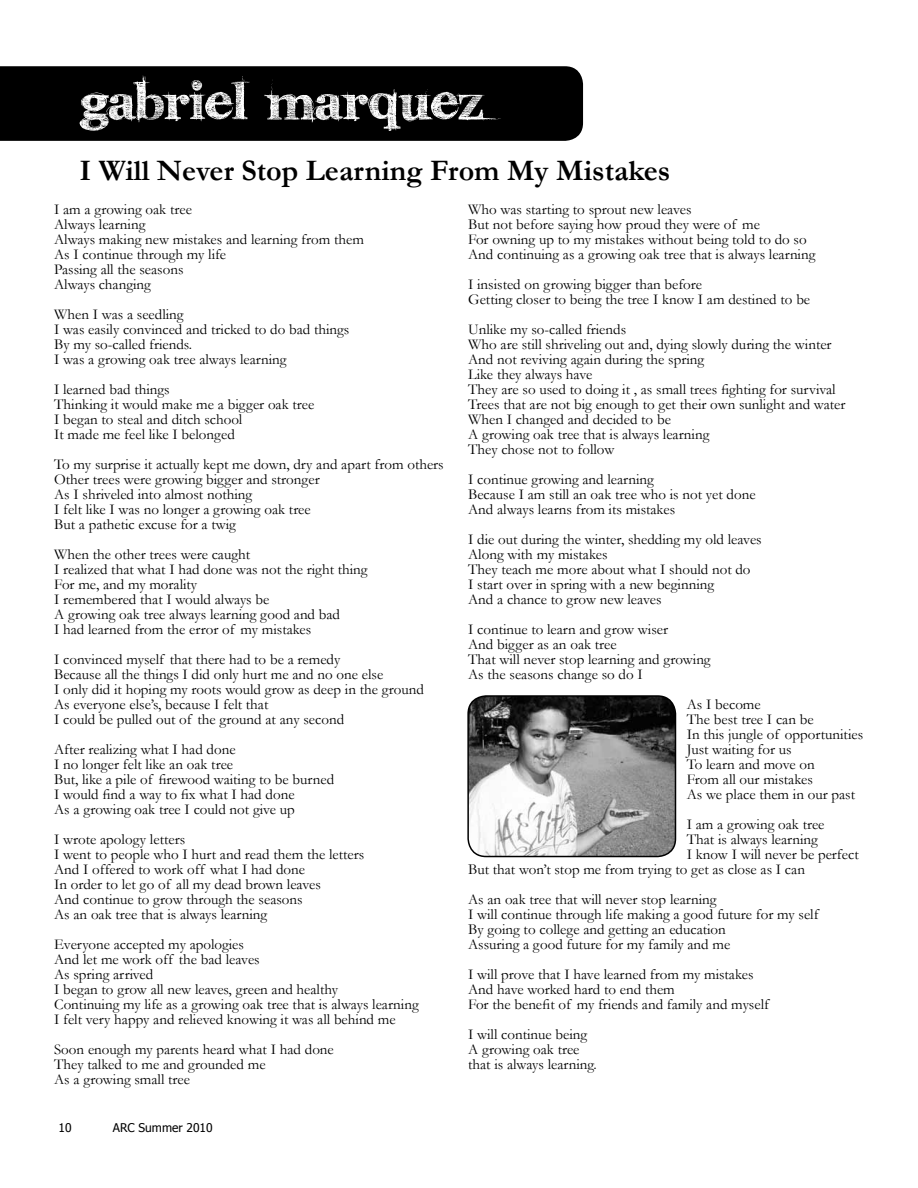
<style>
.page{position:relative;width:918px;height:1188px;background:#fff}
.page>*{position:absolute;margin:0;border:0;box-sizing:border-box;transform-origin:0 0}
.t1{font:67.5px "karabin E.";color:#fff}
.t2{font:700 30px "Garamond";color:#000}
.t3{font:15px/15px "Garamond";color:#000}
.t4{font:12px "Tahoma";color:#000}
</style>
<div class="page">
<div style="left:0;top:66px;width:583px;height:75px;background:#000"></div>
<img style="left:470px;top:696px;width:205px;height:161px">
<div style="left:467px;top:695px;width:209px;height:162px;border:2px solid #000;border-radius:18px"></div>
<h1 class="t1" style="left:80px;top:64px;width:407px">gabriel marquez</h1>
<h2 class="t2" style="left:80px;top:153px;width:592px">I Will Never Stop Learning From My Mistakes</h2>
<p class="t3" style="left:54px;top:201px;width:311px">I am a growing oak tree<br>Always learning<br>Always making new mistakes and learning from them<br>As I continue through my life<br>Passing all the seasons<br>Always changing</p>
<p class="t3" style="left:54px;top:306px;width:297px">When I was a seedling<br>I was easily convinced and tricked to do bad things By my so-called friends.<br>I was a growing oak tree always learning</p>
<p class="t3" style="left:54px;top:381px;width:262px">I learned bad things<br>Thinking it would make me a bigger oak tree<br>I began to steal and ditch school<br>It made me feel like I belonged</p>
<p class="t3" style="left:54px;top:456px;width:391px">To my surprise it actually kept me down, dry and apart from others Other trees were growing bigger and stronger<br>As I shriveled into almost nothing<br>I felt like I was no longer a growing oak tree<br>But a pathetic excuse for a twig</p>
<p class="t3" style="left:54px;top:546px;width:315px">When the other trees were caught<br>I realized that what I had done was not the right thing For me, and my morality<br>I remembered that I would always be<br>A growing oak tree always learning good and bad<br>I had learned from the error of my mistakes</p>
<p class="t3" style="left:54px;top:651px;width:371px">I convinced myself that there had to be a remedy<br>Because all the things I did only hurt me and no one else<br>I only did it hoping my roots would grow as deep in the ground As everyone else’s, because I felt that<br>I could be pulled out of the ground at any second</p>
<p class="t3" style="left:54px;top:741px;width:282px">After realizing what I had done<br>I no longer felt like an oak tree<br>But, like a pile of firewood waiting to be burned I would find a way to fix what I had done<br>As a growing oak tree I could not give up</p>
<p class="t3" style="left:54px;top:831px;width:312px">I wrote apology letters<br>I went to people who I hurt and read them the letters And I offered to work off what I had done<br>In order to let go of all my dead brown leaves<br>And continue to grow through the seasons<br>As an oak tree that is always learning</p>
<p class="t3" style="left:54px;top:936px;width:366px">Everyone accepted my apologies<br>And let me work off the bad leaves<br>As spring arrived<br>I began to grow all new leaves, green and healthy<br>Continuing my life as a growing oak tree that is always learning I felt very happy and relieved knowing it was all behind me</p>
<p class="t3" style="left:54px;top:1041px;width:281px">Soon enough my parents heard what I had done<br>They talked to me and grounded me<br>As a growing small tree</p>
<p class="t4" style="left:58px;top:1119px;width:15px">10</p>
<p class="t4" style="left:113px;top:1119px;width:101px">ARC Summer 2010</p>
<p class="t3" style="left:468px;top:201px;width:349px">Who was starting to sprout new leaves<br>But not before saying how proud they were of me<br>For owning up to my mistakes without being told to do so And continuing as a growing oak tree that is always learning</p>
<p class="t3" style="left:468px;top:276px;width:344px">I insisted on growing bigger than before<br>Getting closer to being the tree I know I am destined to be</p>
<p class="t3" style="left:468px;top:321px;width:379px">Unlike my so-called friends<br>Who are still shriveling out and, dying slowly during the winter And not reviving again during the spring<br>Like they always have<br>They are so used to doing it , as small trees fighting for survival Trees that are not big enough to get their own sunlight and water When I changed and decided to be<br>A growing oak tree that is always learning<br>They chose not to follow</p>
<p class="t3" style="left:468px;top:471px;width:289px">I continue growing and learning<br>Because I am still an oak tree who is not yet done<br>And always learns from its mistakes</p>
<p class="t3" style="left:468px;top:531px;width:295px">I die out during the winter, shedding my old leaves Along with my mistakes<br>They teach me more about what I should not do<br>I start over in spring with a new beginning<br>And a chance to grow new leaves</p>
<p class="t3" style="left:468px;top:621px;width:244px">I continue to learn and grow wiser<br>And bigger as an oak tree<br>That will never stop learning and growing<br>As the seasons change so do I</p>
<p class="t3" style="left:687px;top:696px;width:178px">As I become<br>The best tree I can be<br>In this jungle of opportunities<br>Just waiting for us<br>To learn and move on<br>From all our mistakes<br>As we place them in our past</p>
<p class="t3" style="left:687px;top:816px;width:139px">I am a growing oak tree</p>
<p class="t3" style="left:687px;top:831px;width:133px">That is always learning</p>
<p class="t3" style="left:687px;top:846px;width:173px">I know I will never be perfect</p>
<p class="t3" style="left:468px;top:861px;width:338px">But that won’t stop me from trying to get as close as I can</p>
<p class="t3" style="left:468px;top:891px;width:352px">As an oak tree that will never stop learning<br>I will continue through life making a good future for my self By going to college and getting an education<br>Assuring a good future for my family and me</p>
<p class="t3" style="left:468px;top:966px;width:302px">I will prove that I have learned from my mistakes<br>And have worked hard to end them<br>For the benefit of my friends and family and myself</p>
<p class="t3" style="left:468px;top:1026px;width:130px">I will continue being<br>A growing oak tree that is always learning.</p>
</div>
